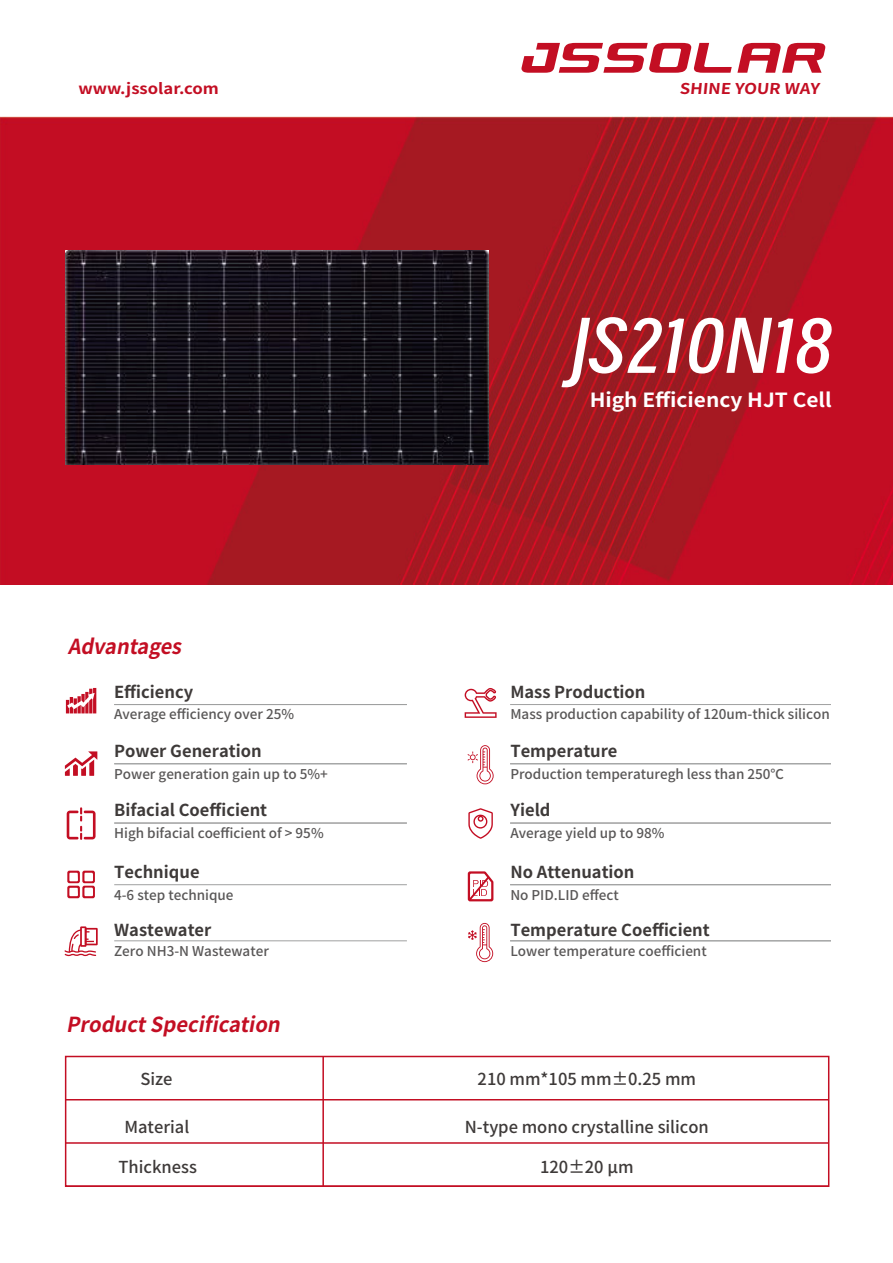
<style>
.page{position:relative;width:893px;height:1263px;background:#fff}
.page>*{position:absolute;margin:0;border:0;box-sizing:border-box;transform-origin:0 0}
.t1{font:italic 68.1px "Smiley Sans";color:#fff;scale:1.2 1}
.t2{font:italic 700 20.7px "Source Han Sans CN";color:#c30e23}
.t3{font:italic 700 20.7px "Source Han Sans CN";color:#c30e23;scale:.96 1}
.t4{font:700 19.5px "Source Han Sans CN";color:#fff;scale:1.07 1}
.t5{font:700 16.5px "Source Han Sans CN";color:#3e3a39}
.t6{font:500 16.5px "Source Han Sans CN";color:#3e3a39}
.t7{font:700 15px "Source Han Sans CN";color:#c30e23;scale:1.11 1}
.t8{font:700 14.85px "Source Han Sans CN";color:#c30e23;scale:1.12 1}
.t9{font:500 13.5px "Source Han Sans CN";color:#595757}
</style>
<div class="page">
<img style="left:0;top:116px;width:893px;height:468px">
<svg style="left:521px;top:43px;width:304px;height:30px"></svg>
<div style="left:65px;top:1056px;width:764px;height:131px;border:2px solid #c30e23"></div>
<hr style="left:66px;top:1099px;width:763px;height:1px;background:#c30e23">
<hr style="left:66px;top:1142px;width:763px;height:2px;background:#c30e23">
<hr style="left:66px;top:1185px;width:763px;height:2px;background:#c30e23">
<hr style="left:322px;top:1056px;width:2px;height:130px;background:#c30e23">
<img style="left:65px;top:251px;width:424px;height:214px">
<hr style="left:114px;top:704px;width:293px;height:1px;background:#9fa0a0">
<hr style="left:510px;top:704px;width:321px;height:1px;background:#9fa0a0">
<svg style="left:66px;top:688px;width:30px;height:25px"></svg>
<svg style="left:465px;top:688px;width:32px;height:30px"></svg>
<hr style="left:114px;top:763px;width:293px;height:1px;background:#9fa0a0">
<hr style="left:510px;top:763px;width:321px;height:1px;background:#9fa0a0">
<svg style="left:468px;top:745px;width:26px;height:39px"></svg>
<svg style="left:65px;top:751px;width:32px;height:25px"></svg>
<hr style="left:114px;top:823px;width:293px;height:1px;background:#9fa0a0">
<hr style="left:510px;top:823px;width:321px;height:1px;background:#9fa0a0">
<svg style="left:468px;top:808px;width:25px;height:31px"></svg>
<svg style="left:67px;top:807px;width:29px;height:33px"></svg>
<hr style="left:114px;top:884px;width:293px;height:1px;background:#9fa0a0">
<hr style="left:510px;top:884px;width:321px;height:1px;background:#9fa0a0">
<svg style="left:67px;top:871px;width:28px;height:27px"></svg>
<svg style="left:468px;top:871px;width:25px;height:30px"></svg>
<hr style="left:114px;top:940px;width:293px;height:1px;background:#9fa0a0">
<hr style="left:510px;top:940px;width:321px;height:1px;background:#9fa0a0">
<svg style="left:468px;top:923px;width:25px;height:39px"></svg>
<svg style="left:65px;top:926px;width:33px;height:30px"></svg>
<p class="t7" style="left:79px;top:80px;width:128px">www.jssolar.com</p>
<p class="t8" style="left:679px;top:81px;width:130px">SHINE YOUR WAY</p>
<h2 class="t3" style="left:68px;top:634px;width:130px">Advantages</h2>
<h1 class="t1" style="left:571px;top:307px;width:220px">JS210N18</h1>
<h3 class="t4" style="left:590px;top:388px;width:228px">High Efficiency HJT Cell</h3>
<p class="t5" style="left:114px;top:682px;width:81px">Efficiency</p>
<p class="t5" style="left:510px;top:682px;width:137px">Mass Production</p>
<p class="t9" style="left:114px;top:707px;width:181px">Average efficiency over 25%</p>
<p class="t9" style="left:510px;top:707px;width:321px">Mass production capability of 120um-thick silicon</p>
<p class="t5" style="left:114px;top:742px;width:149px">Power Generation</p>
<p class="t5" style="left:510px;top:742px;width:109px">Temperature</p>
<p class="t9" style="left:114px;top:766px;width:215px">Power generation gain up to 5%+</p>
<p class="t9" style="left:510px;top:766px;width:275px">Production temperaturegh less than 250℃</p>
<p class="t5" style="left:114px;top:801px;width:155px">Bifacial Coefficient</p>
<p class="t5" style="left:510px;top:801px;width:42px">Yield</p>
<p class="t9" style="left:114px;top:826px;width:211px">High bifacial coefficient of &gt; 95%</p>
<p class="t9" style="left:510px;top:826px;width:156px">Average yield up to 98%</p>
<p class="t5" style="left:114px;top:862px;width:87px">Technique</p>
<p class="t5" style="left:510px;top:862px;width:126px">No Attenuation</p>
<p class="t9" style="left:114px;top:887px;width:121px">4-6 step technique</p>
<p class="t9" style="left:510px;top:887px;width:110px">No PID.LID effect</p>
<p class="t5" style="left:114px;top:920px;width:99px">Wastewater</p>
<p class="t5" style="left:510px;top:920px;width:201px">Temperature Coefficient</p>
<p class="t9" style="left:114px;top:944px;width:156px">Zero NH3-N Wastewater</p>
<p class="t9" style="left:510px;top:944px;width:198px">Lower temperature coefficient</p>
<h2 class="t2" style="left:66px;top:1013px;width:226px">ProductSpecification</h2>
<p class="t6" style="left:140px;top:1070px;width:34px">Size</p>
<p class="t6" style="left:478px;top:1070px;width:220px">210 mm*105 mm±0.25 mm</p>
<p class="t6" style="left:124px;top:1118px;width:66px">Material</p>
<p class="t6" style="left:465px;top:1118px;width:246px">N-type mono crystalline silicon</p>
<p class="t6" style="left:118px;top:1157px;width:80px">Thickness</p>
<p class="t6" style="left:540px;top:1157px;width:95px">120±20 μm</p>
</div>
